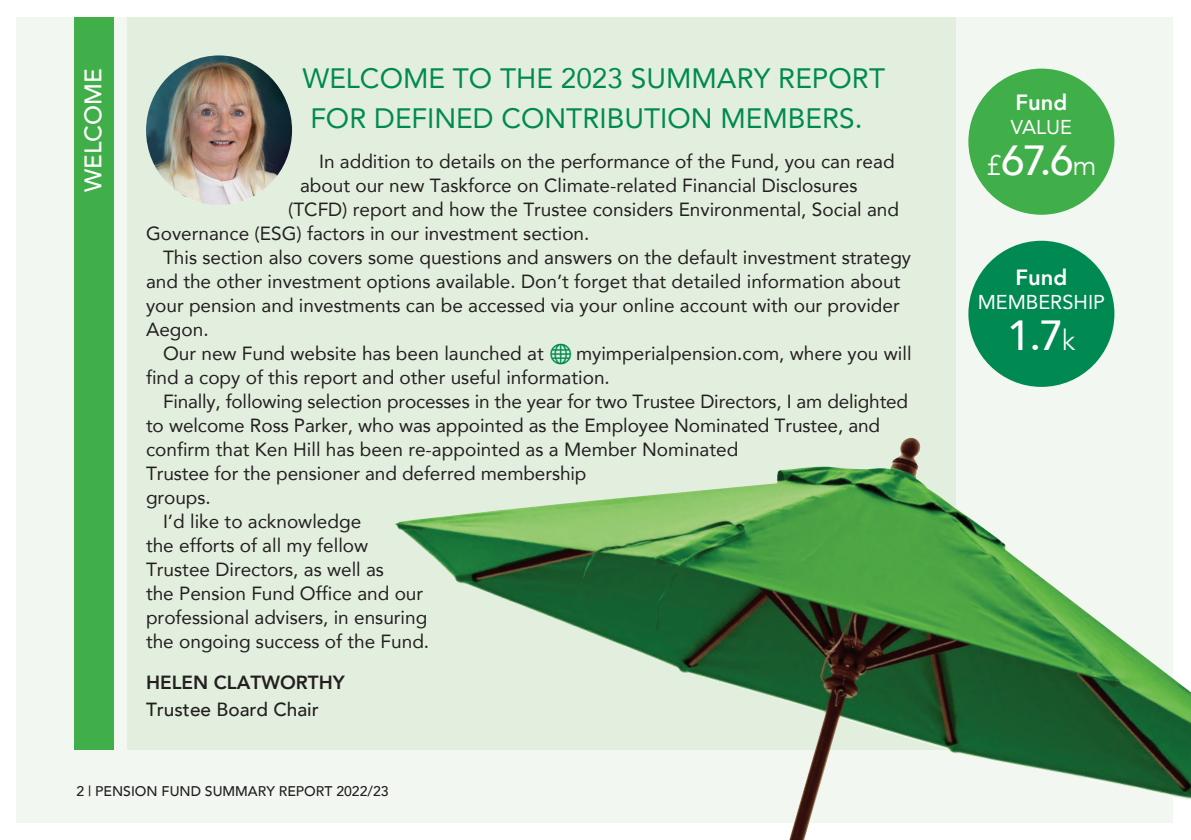
<style>
.page{position:relative;width:1191px;height:840px;background:#fff}
.page>*{position:absolute;margin:0;border:0;box-sizing:border-box;transform-origin:0 0}
.t1{font:500 42px "Avenir";color:#fff}
.t2{font:28px/40px "Avenir";color:#008a52}
.t3{font:500 24px "Avenir";color:#fff}
.t4{font:800 22px "Avenir";color:#fff}
.t5{font:20px "Avenir";color:#fff}
.t6{font:19px/24px "Avenir";color:#231f20}
.t7{font:500 19px "Avenir";color:#231f20}
.t8{font:800 19px "Avenir";color:#231f20}
.t9{font:500 14px "Avenir";color:#231f20}
.s1{font-weight:300;font-size:28.2px}
</style>
<div class="page">
<div style="left:16px;top:17px;width:1156px;height:805px;background:#f2f8f1"></div>
<div style="left:128px;top:17px;width:827px;height:732px;background:#e3efde"></div>
<div style="left:74px;top:17px;width:39px;height:732px;background:#40ae49"></div>
<div style="left:968px;top:69px;width:146px;height:146px;background:#40ae49;border-radius:50%"></div>
<div style="left:968px;top:240px;width:146px;height:146px;background:#008a52;border-radius:50%"></div>
<img style="left:146px;top:55px;width:146px;height:150px">
<img style="left:394px;top:437px;width:797px;height:402px">
<p class="t3" style="left:72px;top:192px;width:125px;rotate:-90deg">WELCOME</p>
<h2 class="t2" style="left:302px;top:57px;width:584px">WELCOME TO THE 2023 SUMMARY REPORT<br>FOR DEFINED CONTRIBUTION MEMBERS.</h2>
<p class="t6" style="left:319px;top:148px;width:577px">In addition to details on the performance of the Fund, you can read</p>
<p class="t6" style="left:300px;top:172px;width:559px">about our new Taskforce on Climate-related Financial Disclosures</p>
<p class="t6" style="left:288px;top:196px;width:612px">(TCFD) report and how the Trustee considers Environmental, Social and</p>
<p class="t6" style="left:146px;top:220px;width:445px">Governance (ESG) factors in our investment section.</p>
<p class="t6" style="left:163px;top:244px;width:749px">This section also covers some questions and answers on the default investment strategy</p>
<p class="t6" style="left:146px;top:268px;width:756px">and the other investment options available. Don’t forget that detailed information about</p>
<p class="t6" style="left:146px;top:292px;width:755px">your pension and investments can be accessed via your online account with our provider</p>
<p class="t6" style="left:146px;top:316px;width:64px">Aegon.</p>
<p class="t6" style="left:163px;top:340px;width:382px">Our new Fund website has been launched at</p>
<p class="t6" style="left:146px;top:340px;width:767px;text-indent:430px">myimperialpension.com, where you will find a copy of this report and other useful information.</p>
<p class="t6" style="left:163px;top:388px;width:746px">Finally, following selection processes in the year for two Trustee Directors, I am delighted</p>
<p class="t6" style="left:146px;top:412px;width:735px">to welcome Ross Parker, who was appointed as the Employee Nominated Trustee, and</p>
<p class="t6" style="left:146px;top:436px;width:594px">confirm that Ken Hill has been re-appointed as a Member Nominated</p>
<p class="t6" style="left:146px;top:460px;width:442px">Trustee for the pensioner and deferred membership</p>
<p class="t6" style="left:146px;top:484px;width:66px">groups.</p>
<p class="t6" style="left:163px;top:508px;width:200px">I’d like to acknowledge</p>
<p class="t6" style="left:146px;top:532px;width:224px">the efforts of all my fellow</p>
<p class="t6" style="left:146px;top:556px;width:239px">Trustee Directors, as well as</p>
<p class="t6" style="left:146px;top:580px;width:279px">the Pension Fund Office and our</p>
<p class="t6" style="left:146px;top:604px;width:283px">professional advisers, in ensuring</p>
<p class="t6" style="left:146px;top:628px;width:285px">the ongoing success of the Fund.</p>
<p class="t8" style="left:146px;top:667px;width:200px">HELEN CLATWORTHY</p>
<p class="t7" style="left:146px;top:692px;width:174px">Trustee Board Chair</p>
<p class="t9" style="left:77px;top:778px;width:313px">2 | PENSION FUND SUMMARY REPORT 2022/23</p>
<p class="t4" style="left:1015px;top:85px;width:53px">Fund</p>
<p class="t5" style="left:1010px;top:111px;width:63px">VALUE</p>
<h1 class="t1" style="left:986px;top:124px;width:111px"><span class="s1">£</span>67.6<span class="s1">m</span></h1>
<p class="t4" style="left:1015px;top:260px;width:53px">Fund</p>
<p class="t5" style="left:977px;top:285px;width:129px">MEMBERSHIP</p>
<h1 class="t1" style="left:1007px;top:298px;width:70px">1.7<span class="s1">k</span></h1>
</div>
